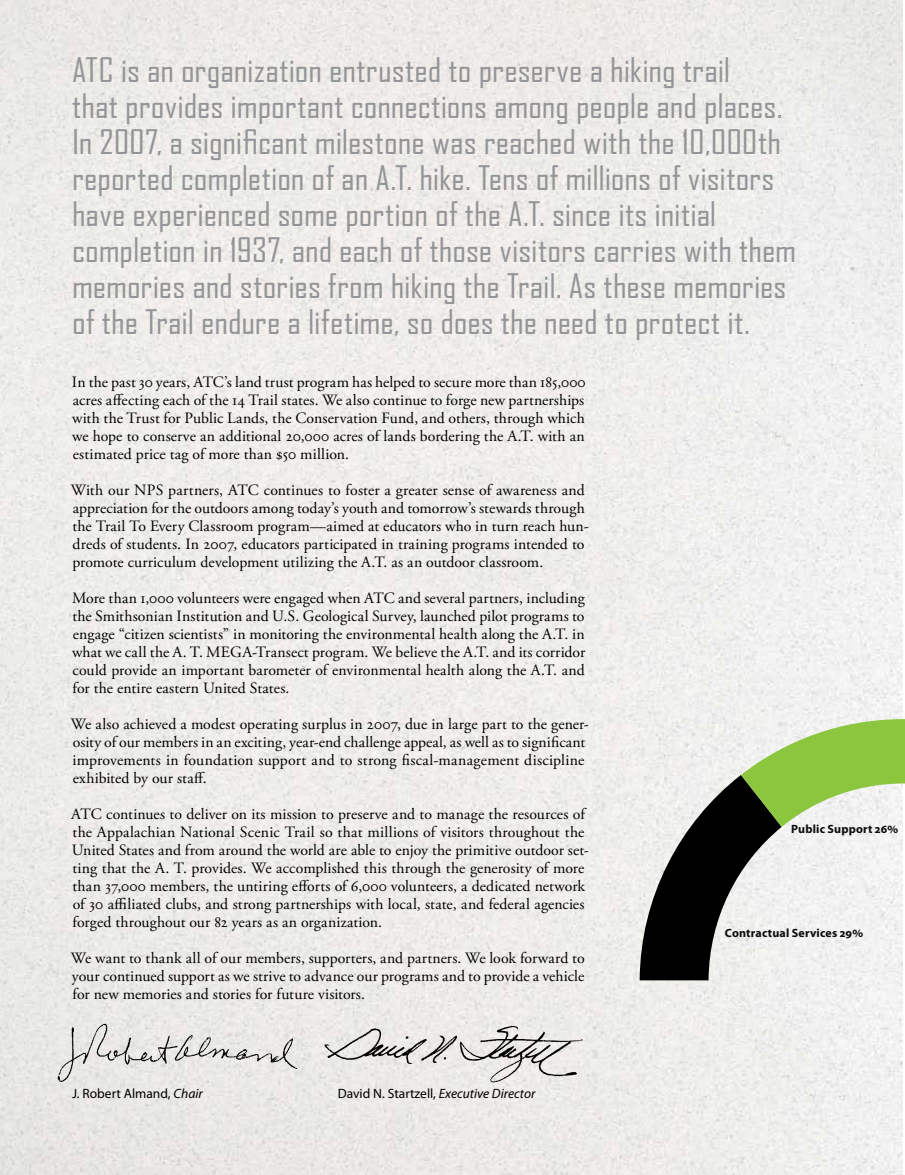
<style>
.page{position:relative;width:905px;height:1175px;background:#fff}
.page>*{position:absolute;margin:0;border:0;box-sizing:border-box;transform-origin:0 0}
.t1{font:32.4px/36px "Agency FB";letter-spacing:-.005em;color:#939598;scale:1.11 1}
.t2{font:15.75px/18px "Adobe Garamond Pro";letter-spacing:.005em;color:#000;text-align:justify}
.t3{font:13.5px "Myriad Pro";color:#000}
.t4{font:700 12px "Myriad Pro";letter-spacing:.015em;color:#0c0c0d}
.s1{font-style:italic}
</style>
<div class="page">
<img style="left:0;top:0;width:902px;height:1174px">
<svg style="left:639px;top:719px;width:265px;height:261px"></svg>
<img style="left:54px;top:1019px;width:246px;height:65px">
<img style="left:308px;top:1019px;width:282px;height:67px">
<p class="t1" style="left:72px;top:51px;width:654px">ATC is an organization entrusted to preserve a hiking trail<br>that provides important connections among people and places.<br>In 2007, a significant milestone was reached with the 10,000th reported completion of an A.T. hike. Tens of millions of visitors have experienced some portion of the A.T. since its initial completion in 1937, and each of those visitors carries with them memories and stories from hiking the Trail. As these memories of the Trail endure a lifetime, so does the need to protect it.</p>
<p class="t2" style="left:72px;top:374px;width:515px">In the past 30 years, ATC’s land trust program has helped to secure more than 185,000 acres affecting each of the 14 Trail states. We also continue to forge new partnerships with the Trust for Public Lands, the Conservation Fund, and others, through which we hope to conserve an additional 20,000 acres of lands bordering the A.T. with an estimated price tag of more than $50 million.</p>
<p class="t2" style="left:71px;top:482px;width:519px;text-align:left">With our NPS partners, ATC continues to foster a greater sense of awareness and appreciation for the outdoors among today’s youth and tomorrow’s stewards through the Trail To Every Classroom program—aimed at educators who in turn reach hun&shy;dreds of students. In 2007, educators participated in training programs intended to promote curriculum development utilizing the A.T. as an outdoor classroom.</p>
<p class="t2" style="left:72px;top:590px;width:514px">More than 1,000 volunteers were engaged when ATC and several partners, including the Smithsonian Institution and U.S. Geological Survey, launched pilot programs to engage “citizen scientists” in monitoring the environmental health along the A.T. in what we call the A. T. MEGA-Transect program. We believe the A.T. and its corridor could provide an important barometer of environmental health along the A.T. and for the entire eastern United States.</p>
<p class="t2" style="left:71px;top:716px;width:519px;text-align:left">We also achieved a modest operating surplus in 2007, due in large part to the gener&shy;osity of our members in an exciting, year-end challenge appeal, as well as to significant improvements in foundation support and to strong fiscal-management discipline exhibited by our staff.</p>
<p class="t2" style="left:71px;top:806px;width:519px;text-align:left">ATC continues to deliver on its mission to preserve and to manage the resources of the Appalachian National Scenic Trail so that millions of visitors throughout the United States and from around the world are able to enjoy the primitive outdoor set&shy;ting that the A. T. provides. We accomplished this through the generosity of more than 37,000 members, the untiring efforts of 6,000 volunteers, a dedicated network of 30 affiliated clubs, and strong partnerships with local, state, and federal agencies forged throughout our 82 years as an organization.</p>
<p class="t2" style="left:71px;top:950px;width:515px">We want to thank all of our members, supporters, and partners. We look forward to your continued support as we strive to advance our programs and to provide a vehicle for new memories and stories for future visitors.</p>
<p class="t3" style="left:72px;top:1085px;width:132px">J. Robert Almand, <span class="s1">Chair</span></p>
<p class="t3" style="left:338px;top:1085px;width:199px">David N. Startzell, <span class="s1">Executive Director</span></p>
<p class="t4" style="left:791px;top:821px;width:108px">Public Support 26%</p>
<p class="t4" style="left:724px;top:925px;width:140px">Contractual Services 29%</p>
</div>
